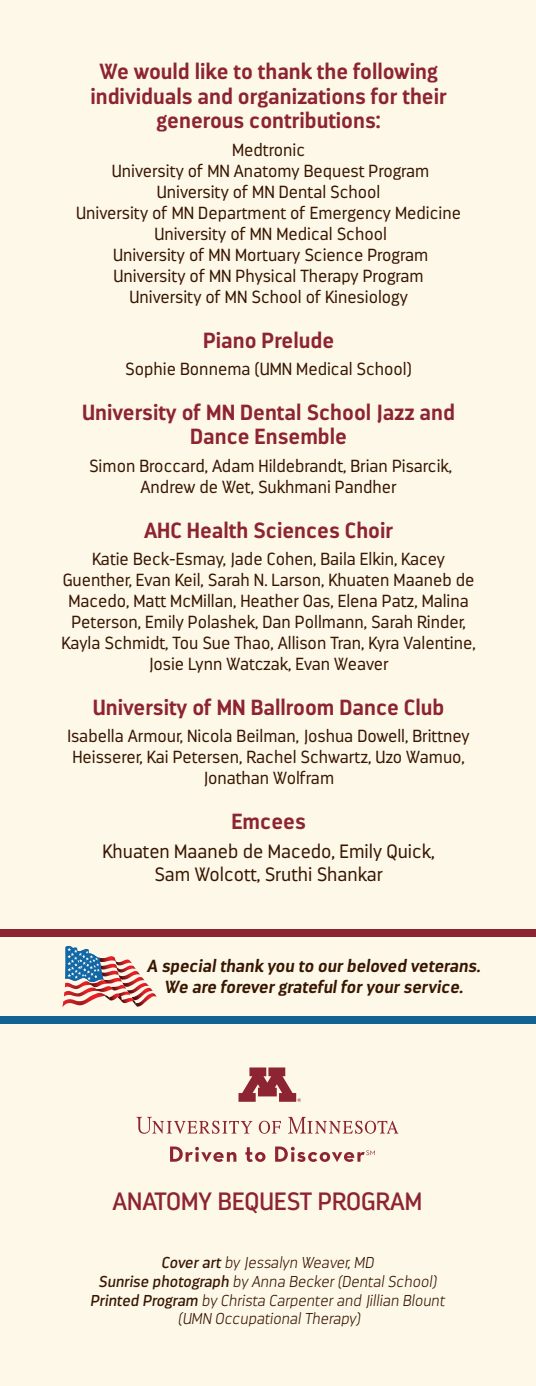
<style>
.page{position:relative;width:536px;height:1386px;background:#fef8e9}
.page>*{position:absolute;margin:0;border:0;box-sizing:border-box;transform-origin:0 0}
.t1{font:25.03px "Darwin";color:#8d2431}
.Header_center{font:700 21.88px/24.5px "Darwin";color:#8d2431;text-align:center}
.Body_text{font:300 19.25px/23.1px "Darwin";color:#381600;text-align:center}
.Body_text-2{font:300 17.5px/21px "Darwin";color:#381600;text-align:center}
.t2{font:italic 700 17.5px/21px "Darwin";color:#381600;text-align:center}
.t3{font:italic 200 15.75px "Darwin";color:#381600}
.s1{font-weight:400}
</style>
<div class="page">
<svg style="left:288px;top:1117px;width:110px;height:17px"></svg>
<svg style="left:259px;top:1121px;width:22px;height:13px"></svg>
<svg style="left:136px;top:1117px;width:116px;height:17px"></svg>
<svg style="left:238px;top:1067px;width:63px;height:35px"></svg>
<svg style="left:170px;top:1147px;width:66px;height:15px"></svg>
<svg style="left:245px;top:1147px;width:20px;height:15px"></svg>
<svg style="left:275px;top:1147px;width:100px;height:15px"></svg>
<svg style="left:62px;top:945px;width:95px;height:62px"></svg>
<div style="left:0;top:1017px;width:536px;height:7px;background:#116491"></div>
<div style="left:0;top:929px;width:536px;height:7px;background:#8d2431"></div>
<p class="Header_center" style="left:90px;top:60px;width:358px">We would like to thank the following individuals and organizations for their generous contributions:</p>
<p class="Body_text-2" style="left:232px;top:139px;width:74px">Medtronic</p>
<p class="Body_text-2" style="left:112px;top:160px;width:319px">University of MN Anatomy Bequest Program</p>
<p class="Body_text-2" style="left:157px;top:181px;width:225px">University of MN Dental School</p>
<p class="Body_text-2" style="left:76px;top:202px;width:386px">University of MN Department of Emergency Medicine</p>
<p class="Body_text-2" style="left:154px;top:223px;width:234px">University of MN Medical School</p>
<p class="Body_text-2" style="left:113px;top:244px;width:316px">University of MN Mortuary Science Program</p>
<p class="Body_text-2" style="left:113px;top:265px;width:311px">University of MN Physical Therapy Program</p>
<p class="Body_text-2" style="left:129px;top:286px;width:280px">University of MN School of Kinesiology</p>
<p class="Header_center" style="left:203px;top:328px;width:133px">Piano Prelude</p>
<p class="Body_text-2" style="left:125px;top:359px;width:288px">Sophie Bonnema (UMN Medical School)</p>
<p class="Header_center" style="left:82px;top:400px;width:374px">University of MN Dental School Jazz and<br>Dance Ensemble</p>
<p class="Body_text-2" style="left:89px;top:455px;width:364px">Simon Broccard, Adam Hildebrandt, Brian Pisarcik,<br>Andrew de Wet, Sukhmani Pandher</p>
<p class="Header_center" style="left:144px;top:518px;width:250px">AHC Health Sciences Choir</p>
<p class="Body_text-2" style="left:61px;top:549px;width:415px">Katie Beck-Esmay, Jade Cohen, Baila Elkin, Kacey Guenther, Evan Keil, Sarah N. Larson, Khuaten Maaneb de Macedo, Matt McMillan, Heather Oas, Elena Patz, Malina Peterson, Emily Polashek, Dan Pollmann, Sarah Rinder, Kayla Schmidt, Tou Sue Thao, Allison Tran, Kyra Valentine, Josie Lynn Watczak, Evan Weaver</p>
<p class="Header_center" style="left:93px;top:695px;width:353px">University of MN Ballroom Dance Club</p>
<p class="Body_text-2" style="left:68px;top:726px;width:403px">Isabella Armour, Nicola Beilman, Joshua Dowell, Brittney<br>Heisserer, Kai Petersen, Rachel Schwartz, Uzo Wamuo,<br>Jonathan Wolfram</p>
<p class="Header_center" style="left:231px;top:809px;width:76px">Emcees</p>
<p class="Body_text" style="left:103px;top:840px;width:333px">Khuaten Maaneb de Macedo, Emily Quick,<br>Sam Wolcott, Sruthi Shankar</p>
<p class="t2" style="left:147px;top:956px;width:335px">A special thank you to our beloved veterans.<br>We are forever grateful for your service.</p>
<p class="t1" style="left:112px;top:1186px;width:311px">ANATOMY BEQUEST PROGRAM</p>
<p class="t3" style="left:161px;top:1253px;width:214px"><span class="s1">Cover art</span> by Jessalyn Weaver, MD</p>
<p class="t3" style="left:98px;top:1272px;width:340px"><span class="s1">Sunrise photograph</span> by Anna Becker (Dental School)</p>
<p class="t3" style="left:90px;top:1291px;width:355px"><span class="s1">Printed Program</span> by Christa Carpenter and Jillian Blount</p>
<p class="t3" style="left:178px;top:1310px;width:184px">(UMN Occupational Therapy)</p>
</div>
